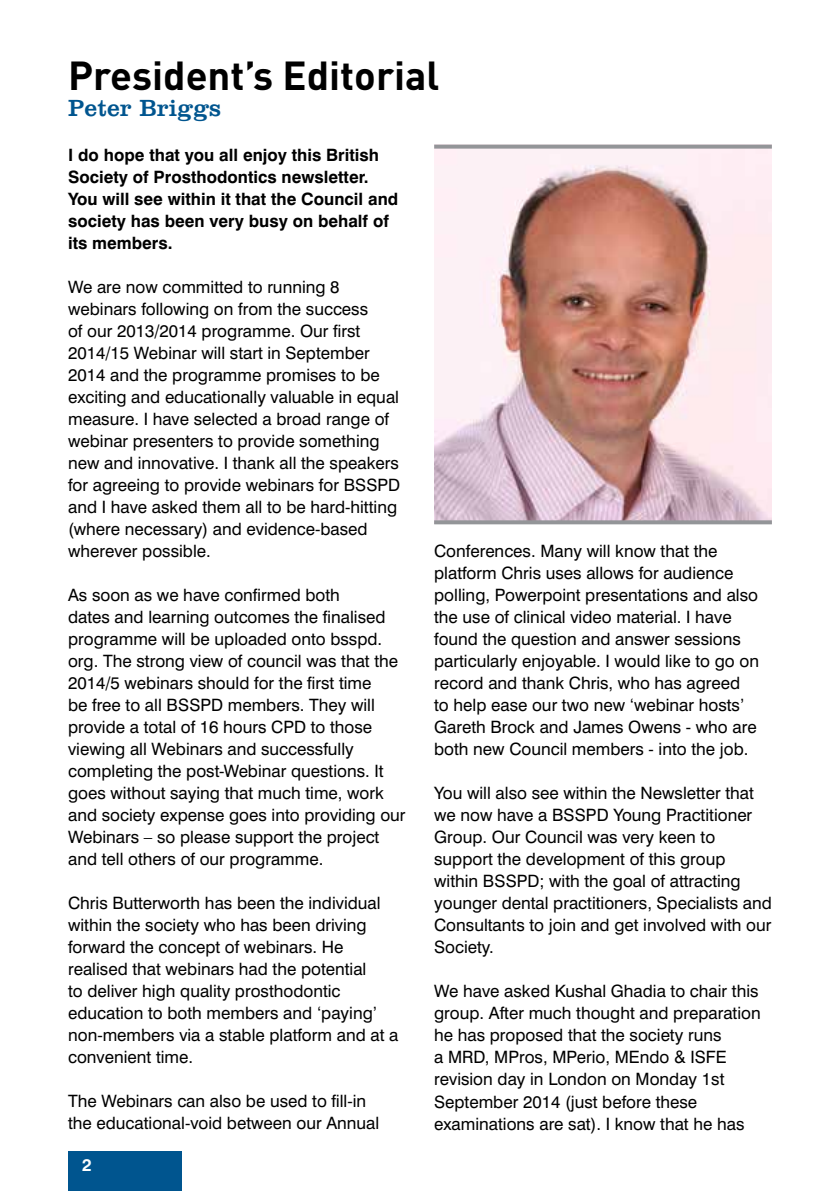
<style>
.page{position:relative;width:840px;height:1191px;background:#fff}
.page>*{position:absolute;margin:0;border:0;box-sizing:border-box;transform-origin:0 0}
.t1{font:700 40px "DIN";color:#000}
.t2{font:24px "Clarendon BTS";color:#00558f}
.t3{font:17px/22px "Swiss 721 BT";color:#000}
.t4{font:700 17px/22px "Swiss 721 BT";color:#000}
.t5{font:700 17px "Swiss 721 BT";color:#fff}
</style>
<div class="page">
<div style="left:68px;top:1151px;width:113px;height:40px;background:#00558f"></div>
<img style="left:434px;top:149px;width:337px;height:371px">
<svg style="left:434px;top:520px;width:337px;height:4px"></svg>
<svg style="left:434px;top:145px;width:337px;height:4px"></svg>
<h1 class="t1" style="left:68px;top:49px;width:373px">President’s Editorial</h1>
<h2 class="t2" style="left:68px;top:93px;width:154px">Peter Briggs</h2>
<p class="t4" style="left:68px;top:144px;width:331px">I do hope that you all enjoy this British Society of Prosthodontics newsletter.<br>You will see within it that the Council and society has been very busy on behalf of its members.</p>
<p class="t3" style="left:68px;top:276px;width:333px">We are now committed to running 8 webinars following on from the success<br>of our 2013/2014 programme. Our first 2014/15 Webinar will start in September 2014 and the programme promises to be exciting and educationally valuable in equal measure. I have selected a broad range of webinar presenters to provide something new and innovative. I thank all the speakers for agreeing to provide webinars for BSSPD and I have asked them all to be hard-hitting (where necessary) and evidence-based wherever possible.</p>
<p class="t3" style="left:68px;top:584px;width:339px">As soon as we have confirmed both<br>dates and learning outcomes the finalised programme will be uploaded onto bsspd. org. The strong view of council was that the 2014/5 webinars should for the first time<br>be free to all BSSPD members. They will provide a total of 16 hours CPD to those viewing all Webinars and successfully completing the post-Webinar questions. It goes without saying that much time, work and society expense goes into providing our Webinars – so please support the project and tell others of our programme.</p>
<p class="t3" style="left:68px;top:892px;width:331px">Chris Butterworth has been the individual within the society who has been driving forward the concept of webinars. He realised that webinars had the potential<br>to deliver high quality prosthodontic education to both members and ‘paying’ non-members via a stable platform and at a convenient time.</p>
<p class="t3" style="left:68px;top:1090px;width:312px">The Webinars can also be used to fill-in the educational-void between our Annual</p>
<p class="t5" style="left:82px;top:1154px;width:11px">2</p>
<p class="t3" style="left:434px;top:540px;width:326px">Conferences. Many will know that the platform Chris uses allows for audience polling, Powerpoint presentations and also the use of clinical video material. I have found the question and answer sessions particularly enjoyable. I would like to go on record and thank Chris, who has agreed to help ease our two new ‘webinar hosts’ Gareth Brock and James Owens - who are both new Council members - into the job.</p>
<p class="t3" style="left:434px;top:782px;width:339px">You will also see within the Newsletter that we now have a BSSPD Young Practitioner Group. Our Council was very keen to support the development of this group within BSSPD; with the goal of attracting younger dental practitioners, Specialists and Consultants to join and get involved with our Society.</p>
<p class="t3" style="left:434px;top:980px;width:328px">We have asked Kushal Ghadia to chair this group. After much thought and preparation he has proposed that the society runs<br>a MRD, MPros, MPerio, MEndo &amp; ISFE revision day in London on Monday 1st September 2014 (just before these examinations are sat). I know that he has</p>
</div>
